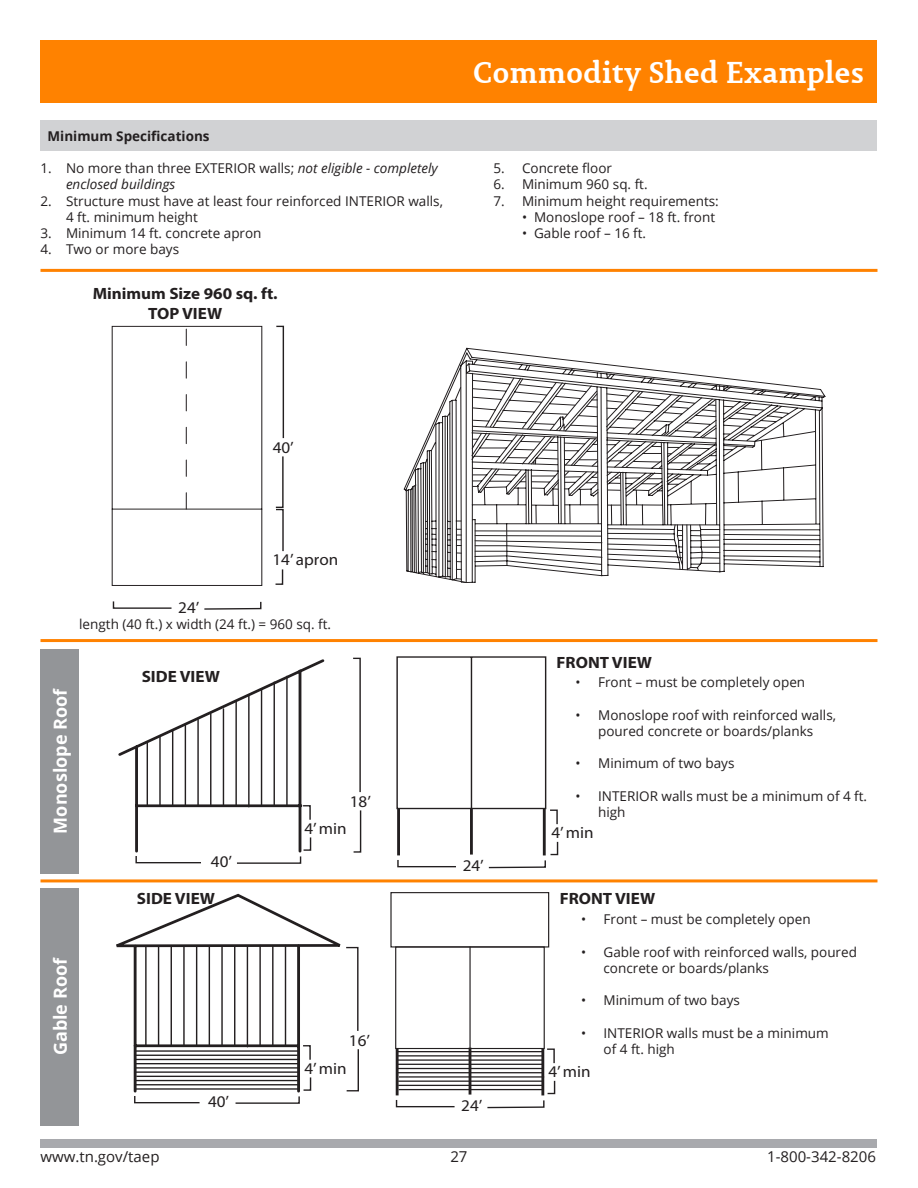
<style>
.page{position:relative;width:918px;height:1188px;background:#fff}
.page>*{position:absolute;margin:0;border:0;box-sizing:border-box;transform-origin:0 0}
.t1{font:700 30px "Permian Slab Serif Typeface";color:#fff}
.t2{font:700 18px "Open Sans";color:#fff}
.t3{font:700 16.35px/19.6px "Myriad Pro";color:#231f20;text-align:center;scale:1.05 1}
.t4{font:16.35px "Myriad Pro";color:#231f20;scale:1.05 1}
.t5{font:15px "Open Sans";color:#231f20}
.t6{font:13.5px/16.2px "Open Sans";color:#231f20}
.t7{font:italic 13.5px/16.2px "Open Sans";color:#231f20}
.t8{font:700 13.5px "Open Sans";color:#231f20}
.s1{font-style:normal}
</style>
<div class="page">
<div style="left:40px;top:121px;width:838px;height:30px;background:#d1d2d4"></div>
<div style="left:40px;top:40px;width:838px;height:63px;background:#ff8200"></div>
<div style="left:40px;top:1139px;width:838px;height:9px;background:#a8a9ad"></div>
<svg style="left:403px;top:347px;width:422px;height:230px"></svg>
<svg style="left:598px;top:385px;width:136px;height:186px"></svg>
<svg style="left:405px;top:377px;width:193px;height:206px"></svg>
<svg style="left:111px;top:325px;width:152px;height:261px"></svg>
<svg style="left:112px;top:601px;width:150px;height:9px"></svg>
<svg style="left:275px;top:325px;width:10px;height:260px"></svg>
<svg style="left:116px;top:893px;width:225px;height:55px"></svg>
<hr style="left:259px;top:945px;width:2px;height:101px;background:#231f20">
<hr style="left:285px;top:945px;width:1px;height:101px;background:#231f20">
<div style="left:390px;top:892px;width:159px;height:56px;border:1px solid #231f20"></div>
<svg style="left:353px;top:656px;width:206px;height:213px"></svg>
<svg style="left:118px;top:659px;width:207px;height:205px"></svg>
<svg style="left:133px;top:946px;width:423px;height:163px"></svg>
<hr style="left:40px;top:639px;width:838px;height:3px;background:#ff8200">
<div style="left:40px;top:649px;width:39px;height:225px;background:#939598"></div>
<hr style="left:40px;top:879px;width:838px;height:3px;background:#ff8200">
<div style="left:40px;top:888px;width:39px;height:237px;background:#939598"></div>
<hr style="left:40px;top:269px;width:838px;height:3px;background:#ff8200">
<p class="t8" style="left:48px;top:126px;width:164px">Minimum Specifications</p>
<p class="t7" style="left:66px;top:160px;width:373px;text-indent:-26px"><span class="s1">1. No more than three EXTERIOR walls;</span> not eligible - completely enclosed buildings</p>
<p class="t6" style="left:66px;top:192px;width:379px;text-indent:-26px">2. Structure must have at least four reinforced INTERIOR walls,<br>4 ft. minimum height</p>
<p class="t6" style="left:40px;top:225px;width:223px">3. Minimum 14 ft. concrete apron</p>
<p class="t6" style="left:40px;top:241px;width:140px">4. Two or more bays</p>
<p class="t3" style="left:93px;top:284px;width:178px">Minimum Size 960 sq. ft.<br>TOP VIEW</p>
<p class="t1" style="left:473px;top:53px;width:393px">Commodity Shed Examples</p>
<p class="t6" style="left:494px;top:160px;width:120px">5. Concrete floor</p>
<p class="t6" style="left:494px;top:176px;width:156px">6. Minimum 960 sq. ft.</p>
<p class="t6" style="left:494px;top:192px;width:227px">7. Minimum height requirements:</p>
<p class="t6" style="left:522px;top:208px;width:195px">• Monoslope roof – 18 ft. front</p>
<p class="t6" style="left:522px;top:225px;width:126px">• Gable roof – 16 ft.</p>
<p class="t4" style="left:273px;top:438px;width:22px">40’</p>
<p class="t4" style="left:178px;top:597px;width:22px">24’</p>
<p class="t4" style="left:273px;top:550px;width:64px">14’ apron</p>
<p class="t6" style="left:79px;top:615px;width:254px">length (40 ft.) x width (24 ft.) = 960 sq. ft.</p>
<p class="t2" style="left:48px;top:834px;width:147px;rotate:-90deg">Monoslope Roof</p>
<p class="t3" style="left:142px;top:666px;width:76px">SIDE VIEW</p>
<p class="t4" style="left:211px;top:852px;width:22px">40’</p>
<p class="t3" style="left:137px;top:888px;width:76px">SIDE VIEW</p>
<p class="t4" style="left:350px;top:791px;width:22px">18’</p>
<p class="t4" style="left:304px;top:818px;width:42px">4’ min</p>
<p class="t2" style="left:48px;top:1055px;width:100px;rotate:-90deg">Gable Roof</p>
<p class="t4" style="left:208px;top:1092px;width:22px">40’</p>
<p class="t4" style="left:349px;top:1030px;width:22px">16’</p>
<p class="t4" style="left:304px;top:1058px;width:42px">4’ min</p>
<p class="t4" style="left:463px;top:856px;width:22px">24’</p>
<p class="t4" style="left:461px;top:1096px;width:22px">24’</p>
<p class="t3" style="left:557px;top:652px;width:92px">FRONT VIEW</p>
<p class="t6" style="left:576px;top:674px;width:231px">• Front – must be completely open</p>
<p class="t6" style="left:576px;top:706px;width:262px;text-align:center">• Monoslope roof with reinforced walls, poured concrete or boards/planks</p>
<p class="t6" style="left:576px;top:755px;width:160px">• Minimum of two bays</p>
<p class="t6" style="left:598px;top:787px;width:271px;text-indent:-22px">• INTERIOR walls must be a minimum of 4 ft. high</p>
<p class="t4" style="left:551px;top:823px;width:42px">4’ min</p>
<p class="t3" style="left:560px;top:888px;width:92px">FRONT VIEW</p>
<p class="t6" style="left:581px;top:911px;width:231px">• Front – must be completely open</p>
<p class="t6" style="left:604px;top:943px;width:255px;text-indent:-22px">• Gable roof with reinforced walls, poured concrete or boards/planks</p>
<p class="t6" style="left:581px;top:992px;width:160px">• Minimum of two bays</p>
<p class="t6" style="left:581px;top:1024px;width:249px">• INTERIOR walls must be a minimum</p>
<p class="t6" style="left:604px;top:1041px;width:73px">of 4 ft. high</p>
<p class="t4" style="left:548px;top:1062px;width:42px">4’ min</p>
<p class="t5" style="left:40px;top:1146px;width:121px">www.tn.gov/taep</p>
<p class="t5" style="left:450px;top:1146px;width:19px">27</p>
<p class="t5" style="left:767px;top:1146px;width:110px">1-800-342-8206</p>
</div>
